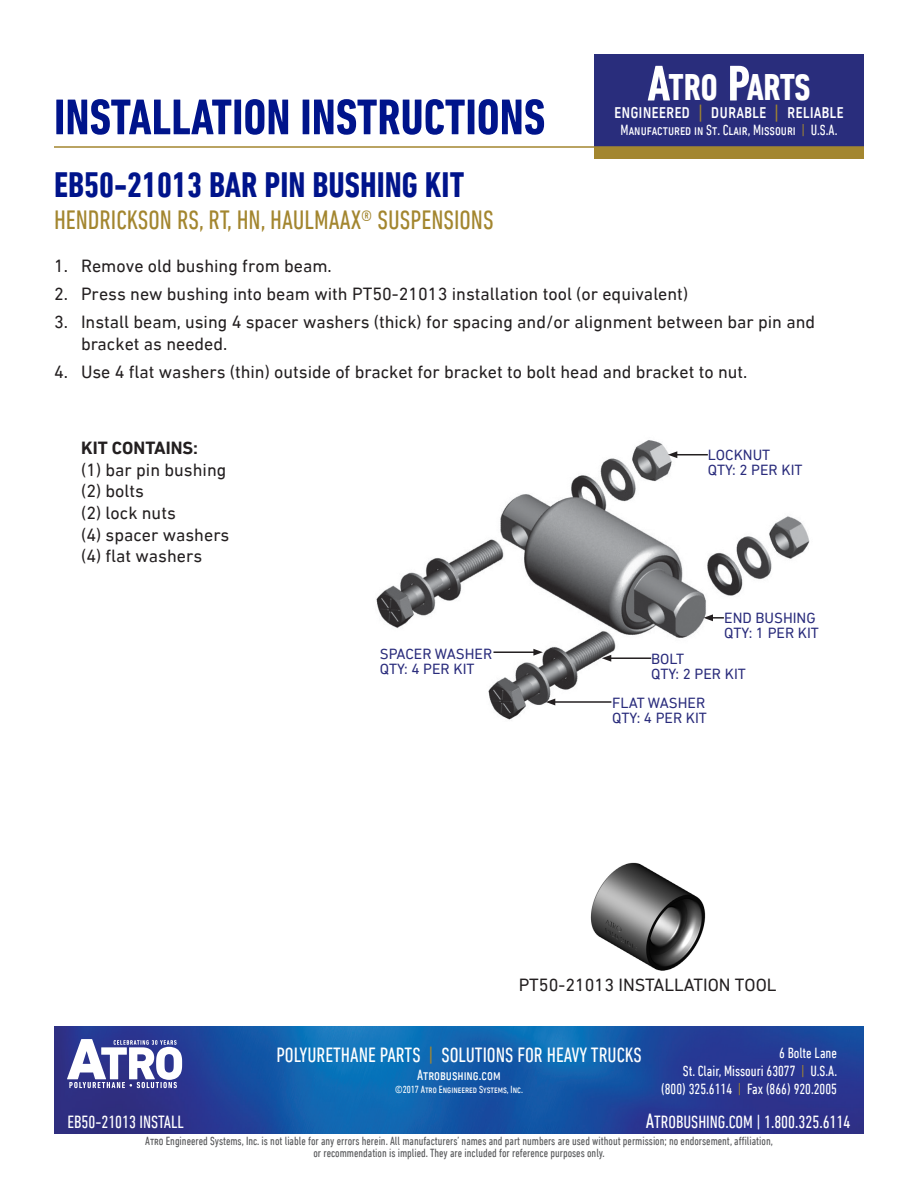
<style>
.page{position:relative;width:918px;height:1188px;background:#fff}
.page>*{position:absolute;margin:0;border:0;box-sizing:border-box;transform-origin:0 0}
.t1{font:700 condensed 51px "DIN Next LT Pro";color:#00148b}
.t2{font:700 condensed 37.8px "DIN Next LT Pro";letter-spacing:-.005em;color:#fff}
.t3{font:700 condensed 36px "DIN Next LT Pro";color:#00148b}
.t4{font:condensed 27px "DIN Next LT Pro";color:#a3862f}
.t5{font:condensed 21px "DIN Next LT Pro";color:#fff}
.t6{font:18px/21.6px "DIN Next LT Pro";color:#231f20}
.t7{font:condensed 18px "DIN Next LT Pro";color:#fff}
.t8{font:700 18px "DIN Next LT Pro";color:#231f20}
.t9{font:condensed 15px/18px "DIN Next LT Pro";color:#fff;text-align:right}
.t10{font:15px "DIN Next LT Pro";color:#2a2c7c}
.t11{font:condensed 12px/12px "DIN Next LT Pro";color:#57585a;text-align:center}
.t12{font:condensed 10.5px "DIN Next LT Pro";color:#fff}
.s1{font-size:51px}
.s2{color:#a3862f}
.s3{font-size:21px}
</style>
<div class="page">
<div style="left:594px;top:54px;width:270px;height:93px;background:#292d7c"></div>
<hr style="left:54px;top:146px;width:810px;height:2px;background:#a3862f">
<div style="left:594px;top:147px;width:270px;height:12px;background:#a3862f"></div>
<img style="left:54px;top:1026px;width:810px;height:108px">
<svg style="left:67px;top:1039px;width:115px;height:49px"></svg>
<div style="left:637px;top:1105px;width:221px;height:33px;background:#2e3092"></div>
<div style="left:59px;top:1107px;width:133px;height:31px;background:#2e3092;opacity:.25"></div>
<img style="left:376px;top:440px;width:434px;height:280px">
<hr style="left:675px;top:454px;width:33px;height:1px;background:#231f20">
<svg style="left:668px;top:451px;width:9px;height:7px"></svg>
<svg style="left:704px;top:614px;width:20px;height:7px"></svg>
<hr style="left:609px;top:657px;width:42px;height:2px;background:#231f20">
<svg style="left:602px;top:655px;width:9px;height:7px"></svg>
<hr style="left:493px;top:651px;width:43px;height:2px;background:#231f20">
<svg style="left:533px;top:649px;width:10px;height:7px"></svg>
<hr style="left:553px;top:701px;width:58px;height:2px;background:#231f20">
<svg style="left:546px;top:699px;width:9px;height:6px"></svg>
<img style="left:590px;top:862px;width:116px;height:109px">
<p class="t1" style="left:54px;top:88px;width:493px">INSTALLATION INSTRUCTIONS</p>
<p class="t3" style="left:54px;top:164px;width:412px">EB50-21013 BAR PIN BUSHING KIT</p>
<p class="t4" style="left:54px;top:205px;width:441px">HENDRICKSON RS, RT, HN, HAULMAAX® SUSPENSIONS</p>
<h2 class="t2" style="left:647px;top:66px;width:165px"><span class="s1">A</span>TRO <span class="s1">P</span>ARTS</h2>
<p class="t5" style="left:614px;top:100px;width:231px">engineered <span class="s2">|</span> durable <span class="s2">|</span> reliable</p>
<p class="t9" style="left:621px;top:121px;width:218px">Manufactured in St. Clair, Missouri <span class="s2">|</span> U.S.A.</p>
<p class="t6" style="left:54px;top:254px;width:279px">1. Remove old bushing from beam.</p>
<p class="t6" style="left:54px;top:283px;width:636px">2. Press new bushing into beam with PT50-21013 installation tool (or equivalent)</p>
<p class="t6" style="left:81px;top:311px;width:736px;text-indent:-27px">3. Install beam, using 4 spacer washers (thick) for spacing and/or alignment between bar pin and bracket as needed.</p>
<p class="t6" style="left:54px;top:361px;width:695px">4. Use 4 flat washers (thin) outside of bracket for bracket to bolt head and bracket to nut.</p>
<p class="t8" style="left:81px;top:437px;width:118px">KIT CONTAINS:</p>
<p class="t6" style="left:81px;top:459px;width:147px">(1) bar pin bushing</p>
<p class="t6" style="left:81px;top:480px;width:64px">(2) bolts</p>
<p class="t6" style="left:81px;top:502px;width:96px">(2) lock nuts</p>
<p class="t6" style="left:81px;top:523px;width:150px">(4) spacer washers</p>
<p class="t6" style="left:81px;top:545px;width:122px">(4) flat washers</p>
<p class="t10" style="left:380px;top:645px;width:114px">SPACER WASHER</p>
<p class="t10" style="left:380px;top:660px;width:96px">QTY: 4 PER KIT</p>
<p class="t10" style="left:708px;top:447px;width:64px">LOCKNUT</p>
<p class="t10" style="left:708px;top:462px;width:96px">QTY: 2 PER KIT</p>
<p class="t10" style="left:724px;top:609px;width:93px">END BUSHING</p>
<p class="t10" style="left:724px;top:624px;width:96px">QTY: 1 PER KIT</p>
<p class="t10" style="left:651px;top:650px;width:35px">BOLT</p>
<p class="t10" style="left:651px;top:665px;width:96px">QTY: 2 PER KIT</p>
<p class="t10" style="left:612px;top:694px;width:95px">FLAT WASHER</p>
<p class="t10" style="left:612px;top:709px;width:96px">QTY: 4 PER KIT</p>
<p class="t6" style="left:519px;top:973px;width:259px">PT50-21013 INSTALLATION TOOL</p>
<p class="t5" style="left:276px;top:1043px;width:367px">POLYURETHANE PARTS <span class="s2">|</span> SOLUTIONS FOR HEAVY TRUCKS</p>
<p class="t9" style="left:417px;top:1066px;width:85px">Atrobushing.com</p>
<p class="t12" style="left:395px;top:1084px;width:129px">©2017 Atro Engineered Systems, Inc.</p>
<p class="t9" style="left:661px;top:1044px;width:178px">6 Bolte Lane<br>St. Clair, Missouri 63077 <span class="s2">|</span> U.S.A. (800) 325.6114 <span class="s2">|</span> Fax (866) 920.2005</p>
<p class="t7" style="left:68px;top:1112px;width:118px">EB50-21013 INSTALL</p>
<p class="t7" style="left:646px;top:1112px;width:206px"><span class="s3">A</span>TROBUSHING.COM | 1.800.325.6114</p>
<p class="t11" style="left:145px;top:1134px;width:629px">Atro Engineered Systems, Inc. is not liable for any errors herein. All manufacturers’ names and part numbers are used without permission; no endorsement, affiliation, or recommendation is implied. They are included for reference purposes only.</p>
</div>
